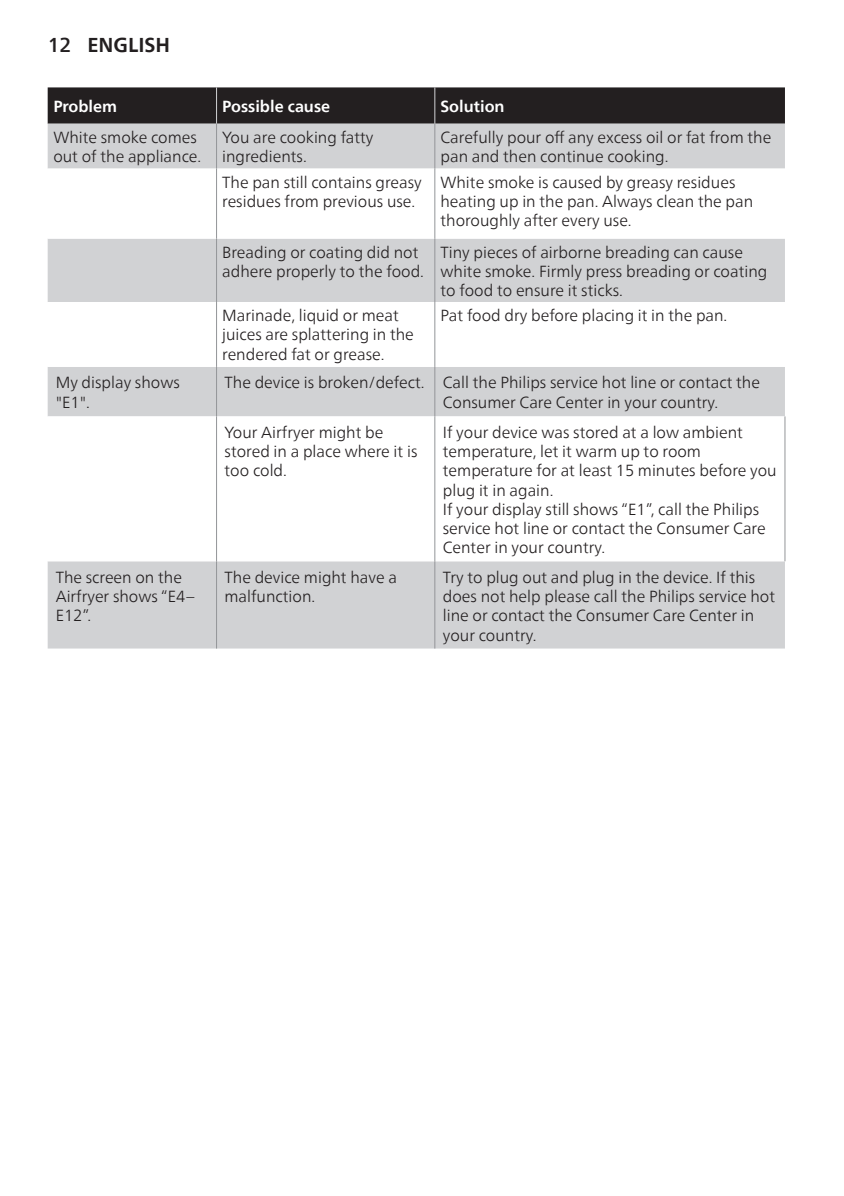
<style>
.page{position:relative;width:844px;height:1196px;background:#fff}
.page>*{position:absolute;margin:0;border:0;box-sizing:border-box;transform-origin:0 0}
.t1{font:700 20px "Neue Frutiger World";color:#231f20}
.dfutable{font:300 16px/19.2px "Neue Frutiger World";color:#231f20}
.dfutable_header{font:700 16px "Neue Frutiger World";color:#fff}
.s1{font-weight:500}
</style>
<div class="page">
<div style="left:48px;top:87px;width:737px;height:37px;background:#231f20"></div>
<div style="left:48px;top:124px;width:737px;height:524px;background:#d1d2d4"></div>
<svg style="left:48px;top:168px;width:737px;height:393px"></svg>
<hr style="left:216px;top:416px;width:1px;height:145px;background:#939598">
<hr style="left:434px;top:416px;width:1px;height:145px;background:#939598">
<hr style="left:784px;top:416px;width:1px;height:145px;background:#939598">
<hr style="left:216px;top:87px;width:1px;height:37px;background:#d1d2d4">
<hr style="left:434px;top:87px;width:1px;height:37px;background:#d1d2d4">
<hr style="left:216px;top:124px;width:1px;height:44px;background:#939598">
<hr style="left:434px;top:124px;width:1px;height:44px;background:#939598">
<hr style="left:216px;top:168px;width:1px;height:70px;background:#939598">
<hr style="left:434px;top:168px;width:1px;height:70px;background:#939598">
<hr style="left:216px;top:238px;width:1px;height:64px;background:#939598">
<hr style="left:434px;top:238px;width:1px;height:64px;background:#939598">
<hr style="left:216px;top:302px;width:1px;height:65px;background:#939598">
<hr style="left:434px;top:302px;width:1px;height:65px;background:#939598">
<hr style="left:216px;top:367px;width:1px;height:49px;background:#939598">
<hr style="left:434px;top:367px;width:1px;height:49px;background:#939598">
<hr style="left:216px;top:561px;width:1px;height:87px;background:#939598">
<hr style="left:434px;top:561px;width:1px;height:87px;background:#939598">
<p class="t1" style="left:48px;top:28px;width:124px"><span class="s1">12</span> ENGLISH</p>
<p class="dfutable_header" style="left:53px;top:93px;width:65px">Problem</p>
<p class="dfutable_header" style="left:222px;top:93px;width:109px">Possible cause</p>
<p class="dfutable_header" style="left:440px;top:93px;width:66px">Solution</p>
<p class="dfutable" style="left:53px;top:128px;width:149px">White smoke comes out of the appliance.</p>
<p class="dfutable" style="left:222px;top:128px;width:153px">You are cooking fatty ingredients.</p>
<p class="dfutable" style="left:440px;top:128px;width:332px">Carefully pour off any excess oil or fat from the pan and then continue cooking.</p>
<p class="dfutable" style="left:222px;top:173px;width:201px">The pan still contains greasy residues from previous use.</p>
<p class="dfutable" style="left:440px;top:173px;width:314px">White smoke is caused by greasy residues heating up in the pan. Always clean the pan thoroughly after every use.</p>
<p class="dfutable" style="left:222px;top:243px;width:203px">Breading or coating did not adhere properly to the food.</p>
<p class="dfutable" style="left:440px;top:243px;width:328px">Tiny pieces of airborne breading can cause white smoke. Firmly press breading or coating to food to ensure it sticks.</p>
<p class="dfutable" style="left:222px;top:306px;width:193px">Marinade, liquid or meat juices are splattering in the rendered fat or grease.</p>
<p class="dfutable" style="left:440px;top:306px;width:288px">Pat food dry before placing it in the pan.</p>
<p class="dfutable" style="left:56px;top:373px;width:126px">My display shows "E1".</p>
<p class="dfutable" style="left:224px;top:373px;width:201px">The device is broken/defect.</p>
<p class="dfutable" style="left:443px;top:373px;width:319px">Call the Philips service hot line or contact the<br>Consumer Care Center in your country.</p>
<p class="dfutable" style="left:224px;top:423px;width:194px">Your Airfryer might be stored in a place where it is too cold.</p>
<p class="dfutable" style="left:443px;top:423px;width:335px">If your device was stored at a low ambient temperature, let it warm up to room temperature for at least 15 minutes before you plug it in again.</p>
<p class="dfutable" style="left:443px;top:499px;width:324px">If your display still shows “E1”, call the Philips service hot line or contact the Consumer Care<br>Center in your country.</p>
<p class="dfutable" style="left:56px;top:567px;width:140px">The screen on the<br>Airfryer shows “E4–<br>E12”.</p>
<p class="dfutable" style="left:224px;top:567px;width:174px">The device might have a malfunction.</p>
<p class="dfutable" style="left:443px;top:567px;width:334px">Try to plug out and plug in the device. If this does not help please call the Philips service hot line or contact the Consumer Care Center in your country.</p>
</div>
